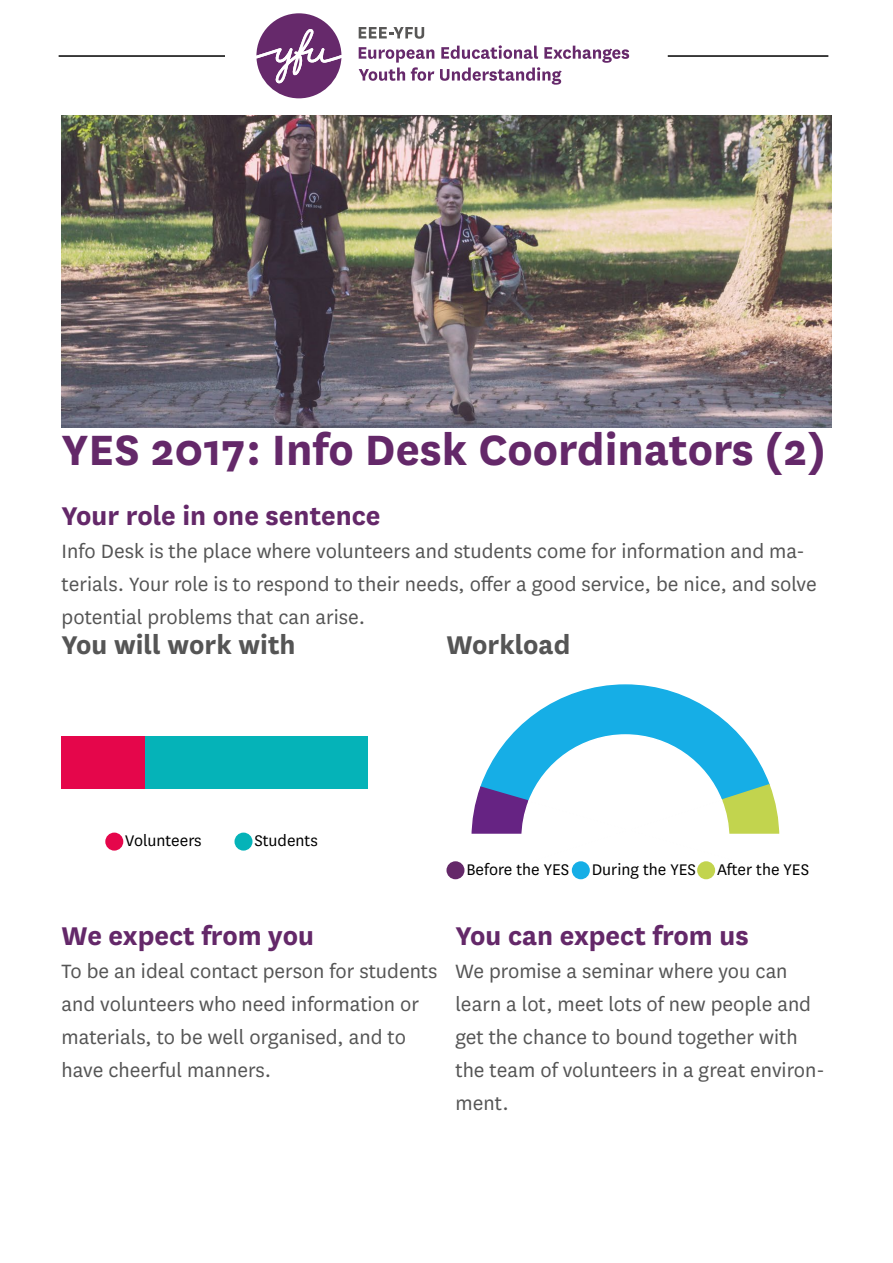
<style>
.page{position:relative;width:893px;height:1263px;background:#fff}
.page>*{position:absolute;margin:0;border:0;box-sizing:border-box;transform-origin:0 0}
.t1{font:700 49.5px "National";color:#642869}
.t2{font:700 30px "National";color:#642869}
.t3{font:700 30px "National";color:#555}
.t4{font:22.5px/33px "National";color:#555}
.t5{font:18px "National";color:#000}
</style>
<div class="page">
<hr style="left:59px;top:55px;width:769px;height:2px;background:#000">
<div style="left:226px;top:0;width:441px;height:114px;background:#fff"></div>
<svg style="left:256px;top:13px;width:85px;height:85px"></svg>
<svg style="left:359px;top:27px;width:65px;height:12px"></svg>
<svg style="left:359px;top:47px;width:75px;height:34px"></svg>
<svg style="left:440px;top:45px;width:189px;height:40px"></svg>
<svg style="left:459px;top:684px;width:321px;height:196px"></svg>
<div style="left:446px;top:861px;width:18px;height:18px;background:#642869;border-radius:50%"></div>
<div style="left:572px;top:861px;width:18px;height:18px;background:#16aee6;border-radius:50%"></div>
<div style="left:697px;top:861px;width:18px;height:18px;background:#c2d44e;border-radius:50%"></div>
<div style="left:62px;top:736px;width:83px;height:53px;background:#e5064b"></div>
<div style="left:145px;top:736px;width:75px;height:53px;background:#05b3b8"></div>
<div style="left:220px;top:736px;width:72px;height:53px;background:#05b3b8"></div>
<div style="left:292px;top:736px;width:76px;height:53px;background:#05b3b8"></div>
<div style="left:105px;top:832px;width:18px;height:18px;background:#e5064b;border-radius:50%"></div>
<div style="left:234px;top:832px;width:18px;height:18px;background:#05b3b8;border-radius:50%"></div>
<img style="left:62px;top:115px;width:769px;height:313px">
<h1 class="t1" style="left:62px;top:415px;width:765px">YES 2017: Info Desk Coordinators (2)</h1>
<h2 class="t2" style="left:62px;top:495px;width:320px">Your role in one sentence</h2>
<p class="t4" style="left:62px;top:534px;width:757px">Info Desk is the place where volunteers and students come for information and ma&shy;terials. Your role is to respond to their needs, offer a good service, be nice, and solve potential problems that can arise.</p>
<h2 class="t3" style="left:62px;top:623px;width:236px">You will work with</h2>
<h2 class="t3" style="left:446px;top:623px;width:125px">Workload</h2>
<p class="t5" style="left:125px;top:829px;width:78px">Volunteers</p>
<p class="t5" style="left:254px;top:829px;width:65px">Students</p>
<h2 class="t2" style="left:62px;top:914px;width:254px">We expect from you</h2>
<p class="t4" style="left:62px;top:953px;width:377px">To be an ideal contact person for students and volunteers who need information or materials, to be well organised, and to have cheerful manners.</p>
<p class="t5" style="left:466px;top:857px;width:104px">Before the YES</p>
<p class="t5" style="left:592px;top:857px;width:219px">During the YES After the YES</p>
<h2 class="t2" style="left:455px;top:914px;width:295px">You can expect from us</h2>
<p class="t4" style="left:455px;top:953px;width:371px">We promise a seminar where you can learn a lot, meet lots of new people and get the chance to bound together with the team of volunteers in a great environ&shy;ment.</p>
</div>
